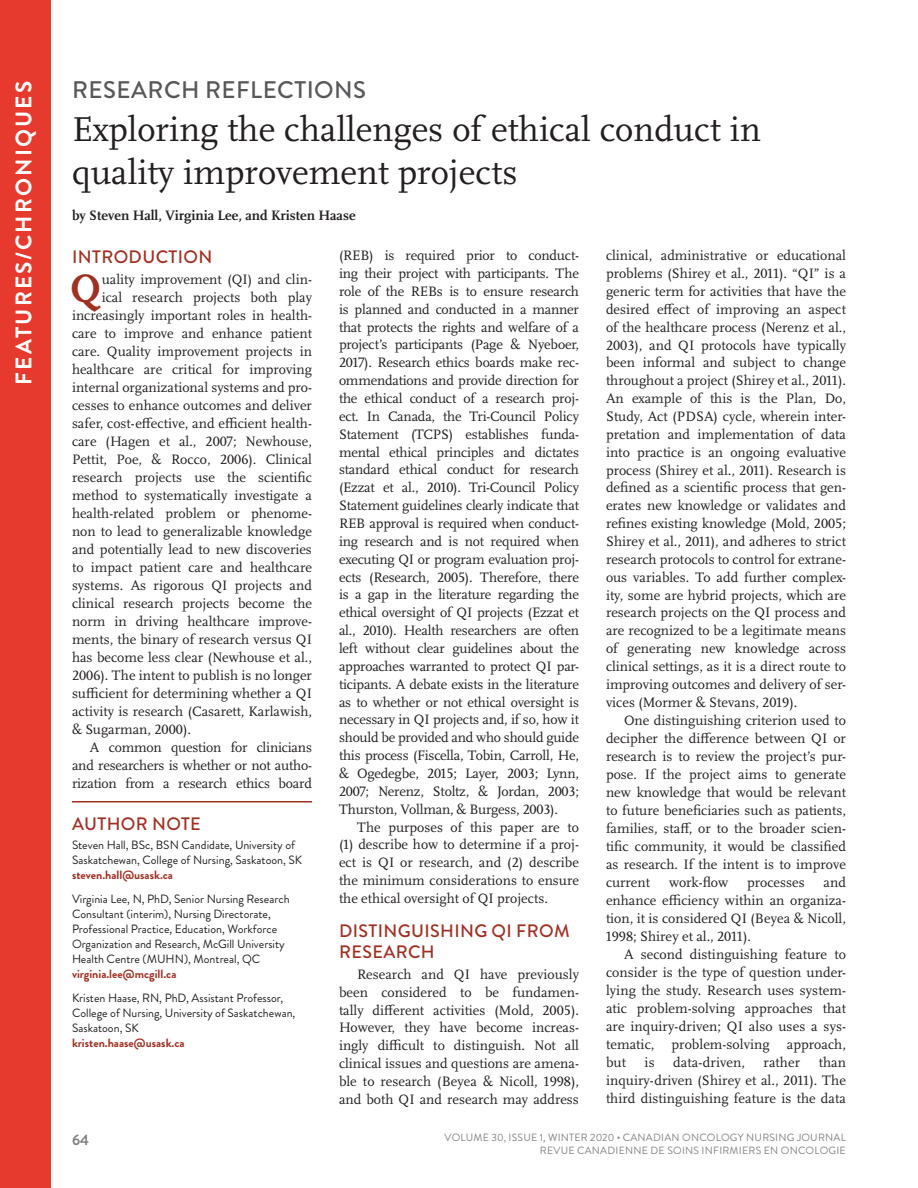
<style>
.page{position:relative;width:918px;height:1188px;background:#fff}
.page>*{position:absolute;margin:0;border:0;box-sizing:border-box;transform-origin:0 0}
.t1{font:700 41.55px "Scala Pro";color:#a03022}
.t2{font:36px/43.2px "Scala Pro";color:#231f20}
.t3{font:500 24px "Brandon Grotesque";letter-spacing:.02em;color:#57585a}
.t4{font:700 22.5px "Brandon Grotesque";letter-spacing:.095em;color:#fff}
.t5{font:500 18px "Brandon Grotesque";letter-spacing:.02em;color:#a03022}
.t6{font:700 15px "Brandon Grotesque";color:#808285}
.t7{font:14.25px/17.9px "Scala Pro";color:#231f20;text-align:justify}
.t8{font:700 14.25px "Scala Pro";color:#231f20}
.t9{font:12px/15px "Brandon Grotesque";color:#231f20}
.t10{font:700 12px "Brandon Grotesque";color:#a03022}
.t11{font:10.5px/12.6px "Brandon Grotesque";letter-spacing:.02em;color:#808285;text-align:right}
</style>
<div class="page">
<div style="left:0;top:0;width:51px;height:1188px;background:#e73a2e"></div>
<hr style="left:72px;top:801px;width:240px;height:1px;background:#a03022">
<h3 class="t4" style="left:8px;top:385px;width:302px;rotate:-90deg">FEATURES/Chroniques</h3>
<h3 class="t3" style="left:72px;top:73px;width:15px">RESE</h3>
<h3 class="t3" style="left:131px;top:73px;width:132px">ARCH REFLECTI</h3>
<h3 class="t3" style="left:314px;top:73px;width:51px">ONS</h3>
<h2 class="t2" style="left:72px;top:108px;width:691px">Exploring the challenges of ethical conduct in quality improvement projects</h2>
<p class="t8" style="left:72px;top:207px;width:285px">by Steven Hall, Virginia Lee, and Kristen Haase</p>
<p class="t5" style="left:72px;top:245px;width:81px">I NTRODUCTI</p>
<p class="t5" style="left:183px;top:245px;width:30px">ON</p>
<h1 class="t1" style="left:70px;top:265px;width:33px">Q</h1>
<p class="t7" style="left:102px;top:271px;width:212px">uality improvement (QI) and clin-</p>
<p class="t7" style="left:339px;top:247px;width:242px">(REB) is required prior to conduct&shy;ing their project with participants. The role of the REBs is to ensure research is planned and conducted in a manner that protects the rights and welfare of a project’s participants (Page &amp; Nyeboer, 2017). Research ethics boards make rec&shy;ommendations and provide direction for the ethical conduct of a research proj&shy;ect. In Canada, the Tri-Council Policy Statement (TCPS) establishes funda&shy;mental ethical principles and dictates standard ethical conduct for research (Ezzat et al., 2010). Tri-Council Policy Statement guidelines clearly indicate that REB approval is required when conduct&shy;ing research and is not required when executing QI or program evaluation proj&shy;ects (Research, 2005). Therefore, there is a gap in the literature regarding the ethical oversight of QI projects (Ezzat et al., 2010). Health researchers are often left without clear guidelines about the approaches warranted to protect QI par&shy;ticipants. A debate exists in the literature as to whether or not ethical oversight is necessary in QI projects and, if so, how it should be provided and who should guide this process (Fiscella, Tobin, Carroll, He, &amp; Ogedegbe, 2015; Layer, 2003; Lynn, 2007; Nerenz, Stoltz, &amp; Jordan, 2003; Thurston, Vollman, &amp; Burgess, 2003).</p>
<p class="t7" style="left:339px;top:818px;width:242px;text-indent:18px">The purposes of this paper are to (1) describe how to determine if a proj&shy;ect is QI or research, and (2) describe the minimum considerations to ensure the ethical oversight of QI projects.</p>
<p class="t5" style="left:339px;top:919px;width:22px">DISTI</p>
<p class="t5" style="left:384px;top:919px;width:188px">NGUISHI NG QI FROM</p>
<p class="t5" style="left:339px;top:939px;width:12px">RESE</p>
<p class="t5" style="left:383px;top:939px;width:53px">ARCH</p>
<p class="t7" style="left:339px;top:965px;width:242px;text-indent:18px">Research and QI have previously been considered to be fundamen&shy;tally different activities (Mold, 2005).<br>However, they have become increas&shy;ingly difficult to distinguish. Not all clinical issues and questions are amena&shy;ble to research (Beyea &amp; Nicoll, 1998), and both QI and research may address</p>
<p class="t7" style="left:606px;top:247px;width:242px">clinical, administrative or educational problems (Shirey et al., 2011). “QI” is a generic term for activities that have the desired effect of improving an aspect of the healthcare process (Nerenz et al., 2003), and QI protocols have typically been informal and subject to change throughout a project (Shirey et al., 2011).<br>An example of this is the Plan, Do, Study, Act (PDSA) cycle, wherein inter&shy;pretation and implementation of data into practice is an ongoing evaluative process (Shirey et al., 2011). Research is defined as a scientific process that gen&shy;erates new knowledge or validates and refines existing knowledge (Mold, 2005; Shirey et al., 2011), and adheres to strict research protocols to control for extrane&shy;ous variables. To add further complex&shy;ity, some are hybrid projects, which are research projects on the QI process and are recognized to be a legitimate means of generating new knowledge across clinical settings, as it is a direct route to improving outcomes and delivery of ser&shy;vices (Mormer &amp; Stevans, 2019).</p>
<p class="t7" style="left:606px;top:711px;width:242px;text-indent:18px">One distinguishing criterion used to decipher the difference between QI or research is to review the project’s pur&shy;pose. If the project aims to generate new knowledge that would be relevant to future beneficiaries such as patients, families, staff, or to the broader scien&shy;tific community, it would be classified as research. If the intent is to improve current</p>
<p class="t7" style="left:102px;top:289px;width:212px">ical research projects both play</p>
<p class="t7" style="left:72px;top:307px;width:242px">increasingly important roles in health-</p>
<p class="t7" style="left:72px;top:325px;width:242px">care to improve and enhance patient</p>
<p class="t7" style="left:72px;top:343px;width:242px">care. Quality improvement projects in</p>
<p class="t7" style="left:72px;top:361px;width:241px">healthcare are critical for improving</p>
<p class="t7" style="left:72px;top:379px;width:241px">internal organizational systems and pro-</p>
<p class="t7" style="left:72px;top:397px;width:242px">cesses to enhance outcomes and deliver</p>
<p class="t7" style="left:72px;top:415px;width:241px">safer, cost-effective, and efficient health-</p>
<p class="t7" style="left:72px;top:433px;width:241px">care (Hagen et al., 2007; Newhouse,</p>
<p class="t7" style="left:72px;top:451px;width:242px">Pettit, Poe, &amp; Rocco, 2006). Clinical</p>
<p class="t7" style="left:72px;top:469px;width:241px">research projects use the scientific</p>
<p class="t7" style="left:72px;top:487px;width:241px">method to systematically investigate a</p>
<p class="t7" style="left:72px;top:505px;width:242px">health-related problem or phenome-</p>
<p class="t7" style="left:72px;top:523px;width:242px">non to lead to generalizable knowledge</p>
<p class="t7" style="left:72px;top:541px;width:241px">and potentially lead to new discoveries</p>
<p class="t7" style="left:72px;top:559px;width:242px">to impact patient care and healthcare</p>
<p class="t7" style="left:72px;top:577px;width:241px">systems. As rigorous QI projects and</p>
<p class="t7" style="left:72px;top:595px;width:242px">clinical research projects become the</p>
<p class="t7" style="left:72px;top:613px;width:242px">norm in driving healthcare improve-</p>
<p class="t7" style="left:72px;top:631px;width:242px">ments, the binary of research versus QI</p>
<p class="t7" style="left:72px;top:649px;width:242px">has become less clear (Newhouse et al.,</p>
<p class="t7" style="left:72px;top:667px;width:242px">2006). The intent to publish is no longer</p>
<p class="t7" style="left:72px;top:685px;width:241px">sufficient for determining whether a QI</p>
<p class="t7" style="left:72px;top:703px;width:242px">activity is research (Casarett, Karlawish,</p>
<p class="t7" style="left:72px;top:721px;width:120px">&amp; Sugarman, 2000).</p>
<p class="t7" style="left:90px;top:739px;width:224px">A common question for clinicians</p>
<p class="t7" style="left:72px;top:757px;width:241px">and researchers is whether or not autho-</p>
<p class="t7" style="left:72px;top:775px;width:241px">rization from a research ethics board</p>
<p class="t5" style="left:72px;top:811px;width:120px">AUTHOR NOTE</p>
<p class="t9" style="left:72px;top:838px;width:232px">Steven Hall, BSc, BSN Candidate, University of<br>Saskatchewan, College of Nursing, Saskatoon, SK</p>
<p class="t10" style="left:72px;top:866px;width:103px">steven.hall@usask.ca</p>
<p class="t9" style="left:72px;top:892px;width:219px">Virginia Lee, N, PhD, Senior Nursing Research Consultant (interim), Nursing Directorate, Professional Practice, Education, Workforce Organization and Research, McGill University Health Centre (MUHN), Montreal, QC</p>
<p class="t10" style="left:72px;top:965px;width:106px">virginia.lee@mcgill.ca</p>
<p class="t9" style="left:72px;top:991px;width:225px">Kristen Haase, RN, PhD, Assistant Professor,<br>College of Nursing, University of Saskatchewan,<br>Saskatoon, SK</p>
<p class="t10" style="left:72px;top:1034px;width:114px">kristen.haase@usask.ca</p>
<p class="t7" style="left:669px;top:873px;width:61px">work-flow</p>
<p class="t7" style="left:747px;top:873px;width:59px">processes</p>
<p class="t7" style="left:606px;top:873px;width:242px;text-indent:218px">and enhance efficiency within an organiza&shy;tion, it is considered QI (Beyea &amp; Nicoll, 1998; Shirey et al., 2011).</p>
<p class="t7" style="left:606px;top:945px;width:242px;text-indent:18px">A second distinguishing feature to consider is the type of question under&shy;lying the study. Research uses system&shy;atic problem-solving approaches that are inquiry-driven; QI also uses a sys&shy;tematic, problem-solving approach, but</p>
<p class="t7" style="left:606px;top:1053px;width:242px;text-indent:213px">than inquiry-driven (Shirey et al., 2011). The third distinguishing feature is the data</p>
<p class="t7" style="left:645px;top:1053px;width:12px">is</p>
<p class="t7" style="left:673px;top:1053px;width:73px">data-driven,</p>
<p class="t7" style="left:764px;top:1053px;width:38px">rather</p>
<p class="t6" style="left:72px;top:1129px;width:19px">64</p>
<p class="t11" style="left:445px;top:1132px;width:403px">Volume 30, Issue 1, Wi nter 2020 • Canadian Oncology N ursi ng Journal<br>Revue canadi enne de soi ns i nfi rmi ers en oncologi e</p>
</div>
